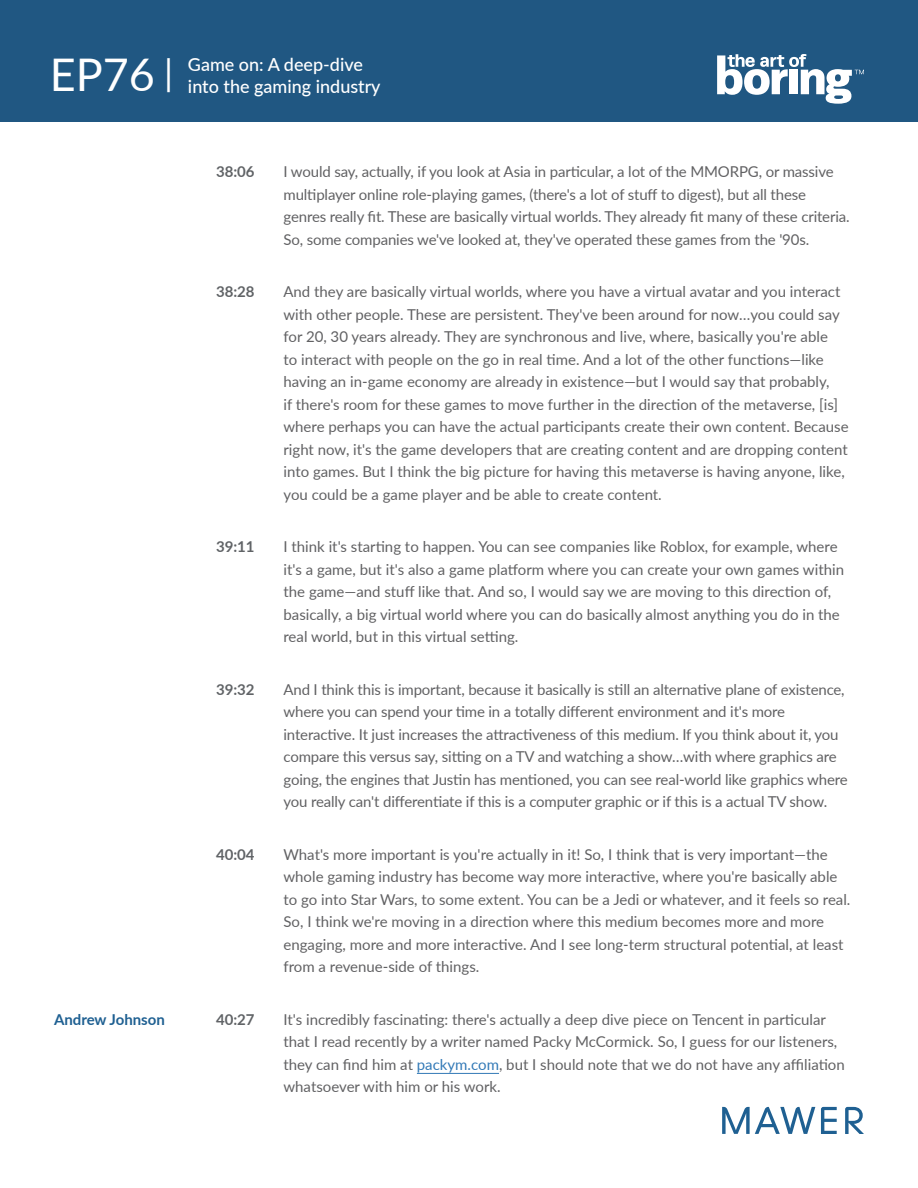
<style>
.page{position:relative;width:918px;height:1188px;background:#fff}
.page>*{position:absolute;margin:0;border:0;box-sizing:border-box;transform-origin:0 0}
.t1{font:500 18px/21.6px "Lato";color:#fff}
.t2{font:15px/22.5px "Lato";color:#616163}
.t3{font:700 15px "Lato";color:#606366}
.t4{font:700 15px "Lato";color:#1f6092}
.s1{font-weight:400;font-size:45px}
.s2{font-weight:400;font-size:36px}
.s3{color:#337ab7}
</style>
<div class="page">
<div style="left:0;top:0;width:918px;height:122px;background:#205782"></div>
<svg style="left:717px;top:54px;width:147px;height:50px"></svg>
<svg style="left:845px;top:1107px;width:19px;height:27px"></svg>
<svg style="left:821px;top:1107px;width:16px;height:27px"></svg>
<svg style="left:722px;top:1107px;width:93px;height:27px"></svg>
<hr style="left:417px;top:1073px;width:82px;height:1px;background:#337ab7">
<p class="t1" style="left:188px;top:53px;width:194px;text-indent:-138px"><span class="s1">EP76</span> <span class="s2">|</span> Game on: A deep-dive into the gaming industry</p>
<p class="t3" style="left:216px;top:161px;width:40px">38:06</p>
<p class="t2" style="left:284px;top:160px;width:568px">I would say, actually, if you look at Asia in particular, a lot of the MMORPG, or massive multiplayer online role-playing games, (there's a lot of stuff to digest), but all these genres really fit. These are basically virtual worlds. They already fit many of these criteria.<br>So, some companies we've looked at, they've operated these games from the '90s.</p>
<p class="t3" style="left:216px;top:281px;width:40px">38:28</p>
<p class="t2" style="left:284px;top:280px;width:567px">And they are basically virtual worlds, where you have a virtual avatar and you interact with other people. These are persistent. They've been around for now…you could say for 20, 30 years already. They are synchronous and live, where, basically you're able<br>to interact with people on the go in real time. And a lot of the other functions—like having an in-game economy are already in existence—but I would say that probably,<br>if there's room for these games to move further in the direction of the metaverse, [is] where perhaps you can have the actual participants create their own content. Because right now, it's the game developers that are creating content and are dropping content into games. But I think the big picture for having this metaverse is having anyone, like, you could be a game player and be able to create content.</p>
<p class="t3" style="left:216px;top:536px;width:40px">39:11</p>
<p class="t2" style="left:284px;top:535px;width:562px">I think it's starting to happen. You can see companies like Roblox, for example, where it's a game, but it's also a game platform where you can create your own games within the game—and stuff like that. And so, I would say we are moving to this direction of, basically, a big virtual world where you can do basically almost anything you do in the real world, but in this virtual setting.</p>
<p class="t3" style="left:216px;top:678px;width:40px">39:32</p>
<p class="t2" style="left:284px;top:677px;width:566px">And I think this is important, because it basically is still an alternative plane of existence, where you can spend your time in a totally different environment and it's more interactive. It just increases the attractiveness of this medium. If you think about it, you compare this versus say, sitting on a TV and watching a show…with where graphics are going, the engines that Justin has mentioned, you can see real-world like graphics where you really can't differentiate if this is a computer graphic or if this is a actual TV show.</p>
<p class="t3" style="left:216px;top:843px;width:40px">40:04</p>
<p class="t2" style="left:284px;top:843px;width:569px">What's more important is you're actually in it! So, I think that is very important—the whole gaming industry has become way more interactive, where you're basically able to go into Star Wars, to some extent. You can be a Jedi or whatever, and it feels so real.<br>So, I think we're moving in a direction where this medium becomes more and more engaging, more and more interactive. And I see long-term structural potential, at least from a revenue-side of things.</p>
<p class="t4" style="left:54px;top:1008px;width:112px">Andrew Johnson</p>
<p class="t3" style="left:216px;top:1008px;width:40px">40:27</p>
<p class="t2" style="left:284px;top:1008px;width:563px">It's incredibly fascinating: there's actually a deep dive piece on Tencent in particular that I read recently by a writer named Packy McCormick. So, I guess for our listeners, they can find him at <span class="s3">packym.com</span>, but I should note that we do not have any affiliation whatsoever with him or his work.</p>
</div>
